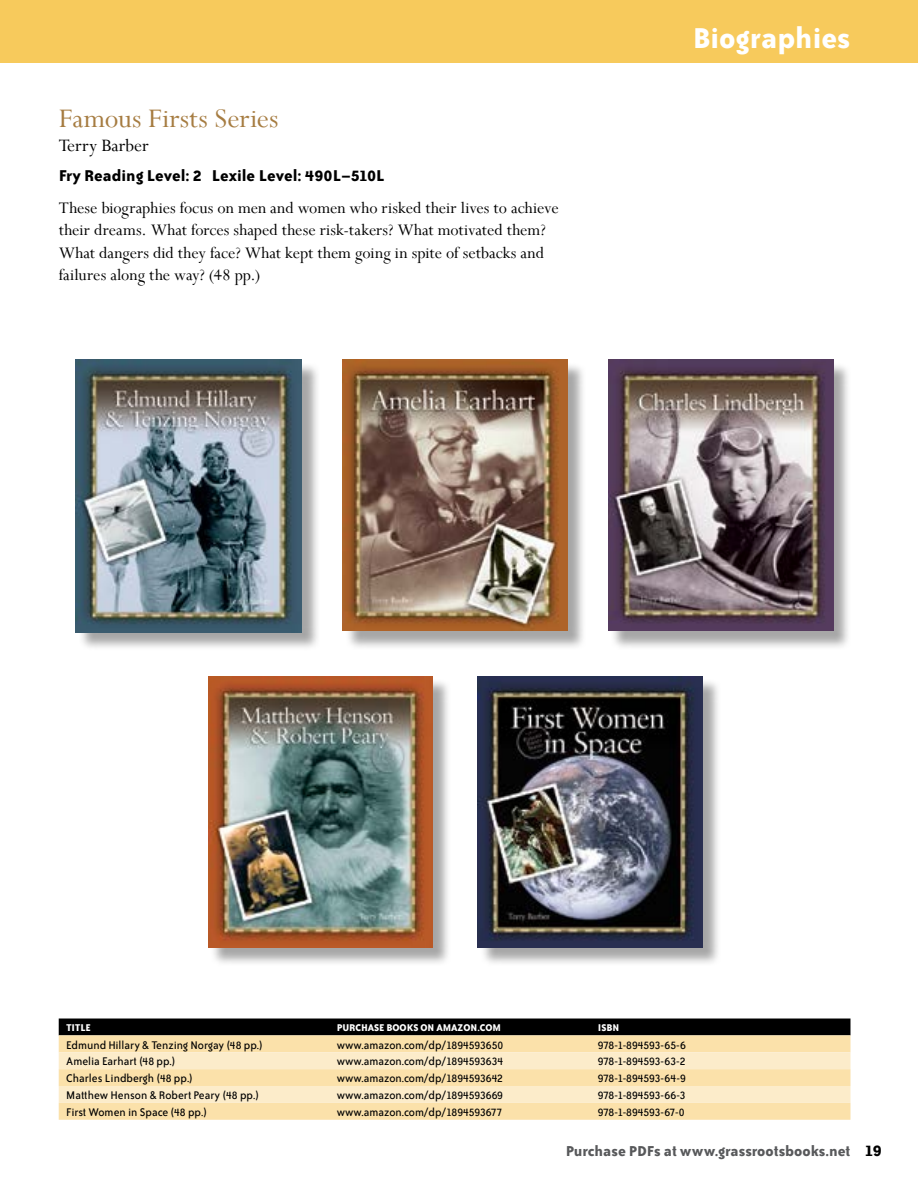
<style>
.page{position:relative;width:918px;height:1188px;background:#fff}
.page>*{position:absolute;margin:0;border:0;box-sizing:border-box;transform-origin:0 0}
.t1{font:700 33px "Bailey Sans ITC";color:#fff}
.t2{font:30px "Perpetua";letter-spacing:.005em;color:#a67c41}
.t3{font:19.5px "Perpetua";color:#000}
.t4{font:18px/22.5px "Perpetua";color:#000}
.t5{font:700 18px "Bailey Sans ITC";color:#000}
.t6{font:700 16.5px "Bailey Sans ITC";color:#58595b}
.t7{font:12.75px "Bailey Sans ITC";color:#000}
.t8{font:12.75px "Bailey Sans ITC";letter-spacing:-.02em;color:#000}
.t9{font:12.75px "Bailey Sans ITC";letter-spacing:-.025em;color:#000}
.t10{font:700 11.25px "Bailey Sans ITC";color:#fff}
.s1{font-size:18px;color:#000}
</style>
<div class="page">
<div style="left:0;top:0;width:918px;height:63px;background:#f7ca5c"></div>
<div style="left:59px;top:1019px;width:791px;height:16px;background:#000"></div>
<div style="left:59px;top:1035px;width:791px;height:85px;background:#fbe1aa"></div>
<svg style="left:59px;top:1052px;width:791px;height:51px;background:#fbe8bf"></svg>
<div style="left:345px;top:362px;width:242px;height:288px;background:#000;opacity:.35"></div>
<img style="left:343px;top:360px;width:224px;height:271px">
<div style="left:611px;top:362px;width:241px;height:288px;background:#000;opacity:.35"></div>
<img style="left:608px;top:360px;width:225px;height:271px">
<div style="left:211px;top:679px;width:241px;height:288px;background:#000;opacity:.35"></div>
<img style="left:208px;top:676px;width:225px;height:272px">
<div style="left:480px;top:679px;width:242px;height:288px;background:#000;opacity:.35"></div>
<img style="left:478px;top:676px;width:225px;height:272px">
<div style="left:79px;top:362px;width:241px;height:290px;background:#000;opacity:.35"></div>
<img style="left:76px;top:360px;width:226px;height:272px">
<h2 class="t2" style="left:59px;top:99px;width:221px">Famous Firsts Series</h2>
<h3 class="t3" style="left:59px;top:134px;width:92px">Terry Barber</h3>
<h3 class="t5" style="left:59px;top:166px;width:327px">Fry Reading Level: 2 Lexile Level: 490L–510L</h3>
<p class="t4" style="left:59px;top:196px;width:501px">These biographies focus on men and women who risked their lives to achieve their dreams. What forces shaped these risk-takers? What motivated them?<br>What dangers did they face? What kept them going in spite of setbacks and failures along the way? (48 pp.)</p>
<h1 class="t1" style="left:693px;top:21px;width:159px">Biographies</h1>
<p class="t10" style="left:66px;top:1022px;width:26px">TITLE</p>
<p class="t10" style="left:337px;top:1022px;width:166px">PURCHASE BOOKS ON AMAZON.COM</p>
<p class="t10" style="left:598px;top:1022px;width:23px">ISBN</p>
<p class="t7" style="left:66px;top:1038px;width:198px">Edmund Hillary &amp; Tenzing Norgay (48 pp.)</p>
<p class="t7" style="left:337px;top:1038px;width:168px">www.amazon.com/dp/1894593650</p>
<p class="t8" style="left:598px;top:1038px;width:90px">978-1-894593-65-6</p>
<p class="t7" style="left:66px;top:1055px;width:111px">Amelia Earhart (48 pp.)</p>
<p class="t7" style="left:337px;top:1055px;width:168px">www.amazon.com/dp/1894593634</p>
<p class="t8" style="left:598px;top:1055px;width:89px">978-1-894593-63-2</p>
<p class="t7" style="left:66px;top:1072px;width:128px">Charles Lindbergh (48 pp.)</p>
<p class="t7" style="left:337px;top:1072px;width:168px">www.amazon.com/dp/1894593642</p>
<p class="t8" style="left:598px;top:1072px;width:90px">978-1-894593-64-9</p>
<p class="t7" style="left:66px;top:1089px;width:194px">Matthew Henson &amp; Robert Peary (48 pp.)</p>
<p class="t7" style="left:337px;top:1089px;width:168px">www.amazon.com/dp/1894593669</p>
<p class="t8" style="left:598px;top:1089px;width:89px">978-1-894593-66-3</p>
<p class="t7" style="left:66px;top:1106px;width:142px">First Women in Space (48 pp.)</p>
<p class="t7" style="left:337px;top:1106px;width:167px">www.amazon.com/dp/1894593677</p>
<p class="t9" style="left:598px;top:1106px;width:88px">978-1-894593-67-0</p>
<p class="t6" style="left:566px;top:1142px;width:318px">Purchase PDFs at www.grassrootsbooks.net <span class="s1">19</span></p>
</div>
